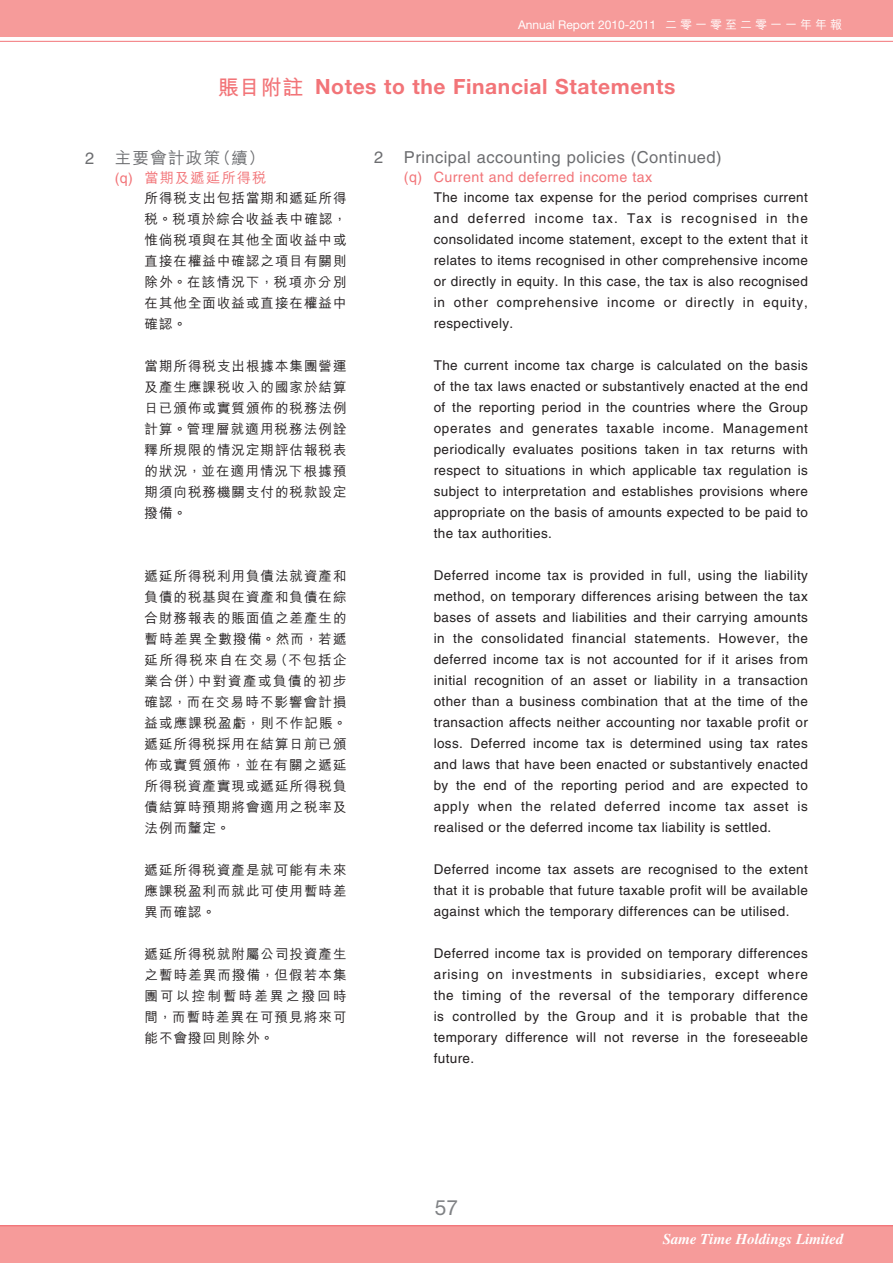
<style>
.page{position:relative;width:893px;height:1263px;background:#fff}
.page>*{position:absolute;margin:0;border:0;box-sizing:border-box;transform-origin:0 0}
.t1{font:700 21px "Helvetica Neue LT Std";letter-spacing:.03em;color:#f27478}
.t2{font:21px "Helvetica Neue LT Std";color:#808285}
.t3{font:16.5px "Helvetica LT Std";letter-spacing:.03em;color:#6c6d70}
.t4{font:16.5px "M Hei HK Medium B5 pc H";letter-spacing:.08em;color:#6c6d70}
.t5{font:italic 700 15px "Times LT Std";color:#fff}
.t6{font:14.25px "Helvetica LT Std";letter-spacing:.03em;color:#f27478}
.t7{font:14.25px "M Hei HK Medium B5 pc H";letter-spacing:.08em;color:#f27478}
.t8{font:13.5px/21px "Helvetica LT Std";letter-spacing:.03em;color:#231f20;text-align:justify}
.t9{font:13.5px/21px "M Hei HK Medium B5 pc H";letter-spacing:.075em;color:#231f20;text-align:justify}
.t10{font:12px "Helvetica Neue LT Std";color:#fff}
.s1{font-family:"M Hei HK Medium B5 pc H"}
.s2{font-family:"M Hei HK Bold B5 pc H";font-weight:400}
.s3{font-family:"Helvetica LT Std"}
</style>
<div class="page">
<div style="left:0;top:0;width:893px;height:36px;background:#f69b9a"></div>
<hr style="left:0;top:41px;width:893px;height:1px;background:#f27478">
<div style="left:0;top:1225px;width:893px;height:38px;background:#f69b9a"></div>
<hr style="left:0;top:1225px;width:893px;height:1px;background:#f27478">
<p class="t10" style="left:518px;top:17px;width:326px">Annual Report 2010-2011 <span class="s1">二零一零至二零一一年年報</span></p>
<h1 class="t1" style="left:218px;top:79px;width:459px"><span class="s2">賬目附註</span> Notes to the Financial Statements</h1>
<p class="t4" style="left:85px;top:151px;width:181px"><span class="s3">2</span> 主要會計政策（續）</p>
<p class="t7" style="left:115px;top:172px;width:153px"><span class="s3">(q)</span> 當期及遞延所得稅</p>
<p class="t9" style="left:145px;top:189px;width:204px">所得稅支出包括當期和遞延所得稅。稅項於綜合收益表中確認，惟倘稅項與在其他全面收益中或直接在權益中確認之項目有關則除外。在該情況下，稅項亦分別在其他全面收益或直接在權益中確認。</p>
<p class="t9" style="left:145px;top:357px;width:204px">當期所得稅支出根據本集團營運及產生應課稅收入的國家於結算日已頒佈或實質頒佈的稅務法例計算。管理層就適用稅務法例詮釋所規限的情況定期評估報稅表的狀況，並在適用情況下根據預期須向稅務機關支付的稅款設定撥備。</p>
<p class="t9" style="left:145px;top:567px;width:204px">遞延所得稅利用負債法就資產和負債的稅基與在資產和負債在綜合財務報表的賬面值之差產生的暫時差異全數撥備。然而，若遞延所得稅來自在交易（不包括企業合併）中對資產或負債的初步確認，而在交易時不影響會計損益或應課稅盈虧，則不作記賬。遞延所得稅採用在結算日前已頒佈或實質頒佈，並在有關之遞延所得稅資產實現或遞延所得稅負債結算時預期將會適用之稅率及法例而釐定。</p>
<p class="t9" style="left:145px;top:861px;width:204px">遞延所得稅資產是就可能有未來應課稅盈利而就此可使用暫時差異而確認。</p>
<p class="t9" style="left:145px;top:945px;width:204px">遞延所得稅就附屬公司投資產生之暫時差異而撥備，但假若本集團可以控制暫時差異之撥回時間，而暫時差異在可預見將來可能不會撥回則除外。</p>
<p class="t3" style="left:374px;top:150px;width:349px">2 Principal accounting policies (Continued)</p>
<p class="t6" style="left:404px;top:171px;width:250px">(q) Current and deferred income tax</p>
<p class="t8" style="left:434px;top:188px;width:376px">The income tax expense for the period comprises current and deferred income tax. Tax is recognised in the consolidated income statement, except to the extent that it relates to items recognised in other comprehensive income or directly in equity. In this case, the tax is also recognised in other comprehensive income or directly in equity, respectively.</p>
<p class="t8" style="left:434px;top:356px;width:376px">The current income tax charge is calculated on the basis of the tax laws enacted or substantively enacted at the end of the reporting period in the countries where the Group operates and generates taxable income. Management periodically evaluates positions taken in tax returns with respect to situations in which applicable tax regulation is subject to interpretation and establishes provisions where appropriate on the basis of amounts expected to be paid to the tax authorities.</p>
<p class="t8" style="left:434px;top:566px;width:376px">Deferred income tax is provided in full, using the liability method, on temporary differences arising between the tax bases of assets and liabilities and their carrying amounts in the consolidated financial statements. However, the deferred income tax is not accounted for if it arises from initial recognition of an asset or liability in a transaction other than a business combination that at the time of the transaction affects neither accounting nor taxable profit or loss. Deferred income tax is determined using tax rates and laws that have been enacted or substantively enacted by the end of the reporting period and are expected to apply when the related deferred income tax asset is realised or the deferred income tax liability is settled.</p>
<p class="t8" style="left:434px;top:860px;width:376px">Deferred income tax assets are recognised to the extent that it is probable that future taxable profit will be available against which the temporary differences can be utilised.</p>
<p class="t8" style="left:434px;top:944px;width:376px">Deferred income tax is provided on temporary differences arising on investments in subsidiaries, except where the timing of the reversal of the temporary difference is controlled by the Group and it is probable that the temporary difference will not reverse in the foreseeable future.</p>
<h1 class="t2" style="left:435px;top:1196px;width:25px">57</h1>
<p class="t5" style="left:663px;top:1232px;width:182px">Same Time Holdings Limited</p>
</div>
